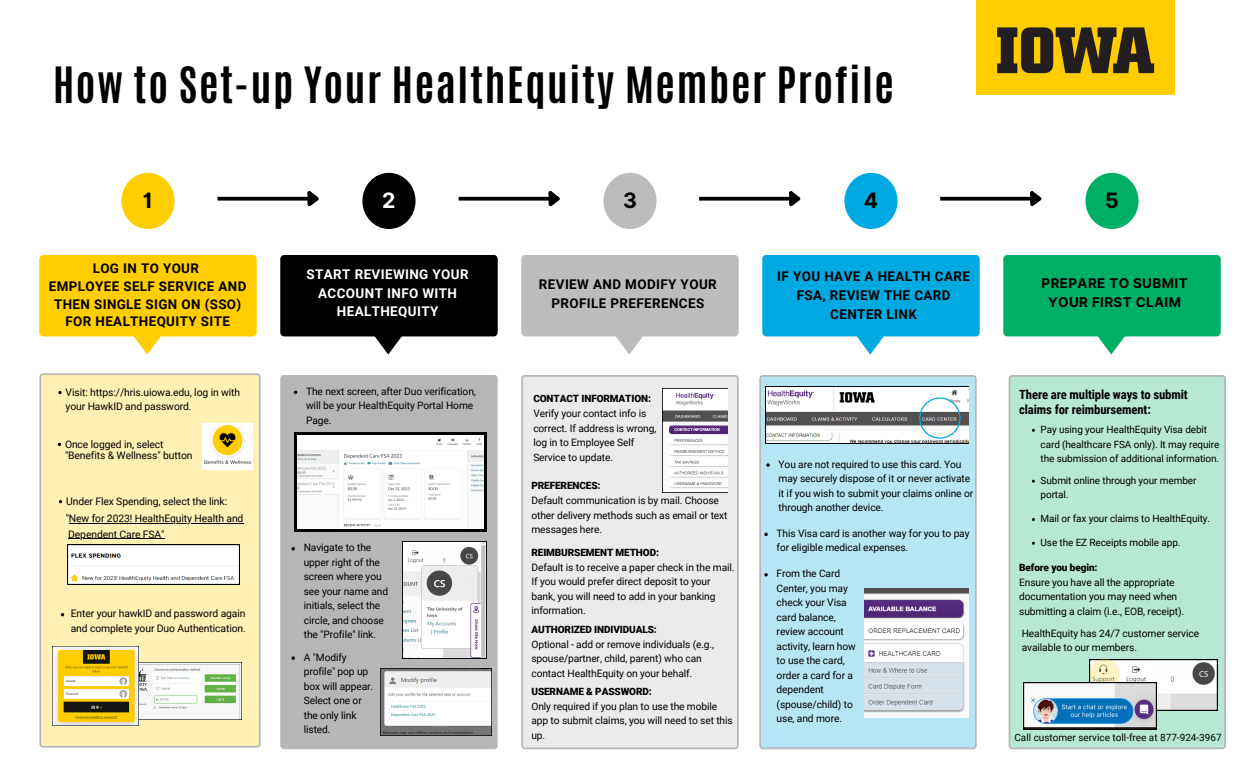
<style>
.page{position:relative;width:1260px;height:765px;background:#fff}
.page>*{position:absolute;margin:0;border:0;box-sizing:border-box;transform-origin:0 0}
.t1{font:700 41.75px "Antonio";letter-spacing:.04em;color:#000}
.t2{font:700 21.12px "Inter";color:#000}
.t3{font:700 21.12px "Inter";color:#fff}
.t4{font:700 13.38px/18.8px "Roboto";letter-spacing:.03em;color:#000;text-align:center}
.t5{font:700 13.38px/18.8px "Roboto";letter-spacing:.03em;color:#fff;text-align:center}
.t6{font:700 13.38px/18.8px "Inter";letter-spacing:.03em;color:#000;text-align:center}
.t7{font:700 12.75px/15px "Roboto Condensed";letter-spacing:-.01em;color:#000}
.t8{font:10.38px/11.4px "Roboto";letter-spacing:-.01em;color:#000}
.t9{font:10.25px/14.5px "Roboto";letter-spacing:-.01em;color:#000}
.t10{font:10px/14.6px "Roboto";letter-spacing:-.01em;color:#000}
.t11{font:900 10px "Roboto";letter-spacing:-.01em;color:#000}
</style>
<div class="page">
<div style="left:39px;top:373px;width:222px;height:375px;background:#fff0b6"></div>
<div style="left:280px;top:375px;width:218px;height:374px;background:#b6b6b6"></div>
<div style="left:39px;top:255px;width:218px;height:81px;background:#ffcd00;border-radius:4px"></div>
<div style="left:280px;top:255px;width:218px;height:81px;background:#000;border-radius:4px"></div>
<svg style="left:133px;top:336px;width:29px;height:19px"></svg>
<svg style="left:374px;top:336px;width:29px;height:19px"></svg>
<div style="left:521px;top:375px;width:218px;height:374px;background:#ebebeb"></div>
<div style="left:521px;top:255px;width:218px;height:81px;background:#bbbcbc;border-radius:4px"></div>
<svg style="left:615px;top:336px;width:29px;height:19px"></svg>
<div style="left:759px;top:375px;width:218px;height:374px;background:#b6e6f6"></div>
<div style="left:762px;top:255px;width:218px;height:81px;background:#00a9e0;border-radius:4px"></div>
<svg style="left:856px;top:336px;width:29px;height:19px"></svg>
<div style="left:1009px;top:375px;width:217px;height:374px;background:#b6e8d3"></div>
<div style="left:1003px;top:255px;width:218px;height:81px;background:#00af66;border-radius:4px"></div>
<svg style="left:1097px;top:336px;width:29px;height:19px"></svg>
<div style="left:121px;top:173px;width:54px;height:56px;background:#ffcd00;border-radius:50%"></div>
<div style="left:362px;top:173px;width:54px;height:56px;background:#000;border-radius:50%"></div>
<div style="left:603px;top:173px;width:54px;height:56px;background:#bbbcbc;border-radius:50%"></div>
<div style="left:844px;top:173px;width:54px;height:56px;background:#00a9e0;border-radius:50%"></div>
<div style="left:1085px;top:173px;width:54px;height:56px;background:#00af66;border-radius:50%"></div>
<svg style="left:218px;top:197px;width:86px;height:4px"></svg>
<svg style="left:304px;top:191px;width:15px;height:16px"></svg>
<svg style="left:459px;top:197px;width:86px;height:4px"></svg>
<svg style="left:545px;top:191px;width:15px;height:16px"></svg>
<svg style="left:699px;top:197px;width:87px;height:4px"></svg>
<svg style="left:786px;top:191px;width:15px;height:16px"></svg>
<svg style="left:940px;top:197px;width:87px;height:4px"></svg>
<svg style="left:1027px;top:191px;width:15px;height:16px"></svg>
<img style="left:977px;top:0;width:198px;height:95px">
<img style="left:139px;top:663px;width:102px;height:57px">
<img style="left:53px;top:647px;width:85px;height:79px">
<div style="left:294px;top:432px;width:193px;height:100px;background:#000"></div>
<img style="left:297px;top:435px;width:187px;height:94px">
<img style="left:403px;top:541px;width:83px;height:118px">
<img style="left:202px;top:423px;width:51px;height:47px">
<img style="left:68px;top:545px;width:172px;height:39px">
<hr style="left:69px;top:523px;width:174px;height:1px;background:#000">
<hr style="left:68px;top:538px;width:96px;height:1px;background:#000">
<img style="left:380px;top:668px;width:112px;height:68px">
<img style="left:766px;top:386px;width:203px;height:57px">
<svg style="left:919px;top:397px;width:42px;height:42px"></svg>
<img style="left:865px;top:588px;width:103px;height:129px">
<img style="left:663px;top:388px;width:64px;height:104px">
<img style="left:1089px;top:659px;width:129px;height:52px">
<svg style="left:1089px;top:659px;width:31px;height:30px"></svg>
<img style="left:1024px;top:682px;width:133px;height:47px">
<svg style="left:58px;top:391px;width:4px;height:3px"></svg>
<svg style="left:292px;top:656px;width:3px;height:4px"></svg>
<svg style="left:764px;top:533px;width:4px;height:3px"></svg>
<svg style="left:766px;top:463px;width:4px;height:4px"></svg>
<svg style="left:764px;top:573px;width:4px;height:3px"></svg>
<p class="t1" style="left:53px;top:55px;width:842px">How to Set-up Your HealthEquity Member Profile</p>
<p class="t2" style="left:143px;top:187px;width:12px">1</p>
<p class="t3" style="left:382px;top:187px;width:15px">2</p>
<p class="t2" style="left:623px;top:187px;width:15px">3</p>
<p class="t2" style="left:864px;top:187px;width:16px">4</p>
<p class="t2" style="left:1105px;top:187px;width:15px">5</p>
<p class="t4" style="left:93px;top:259px;width:108px">LOG IN TO YOUR</p>
<p class="t4" style="left:49px;top:277px;width:199px;line-height:17.8px">EMPLOYEE SELF SERVICE AND<br>THEN SINGLE SIGN ON (SSO)<br>FOR HEALTHEQUITY SITE</p>
<p class="t5" style="left:307px;top:265px;width:164px">START REVIEWING YOUR<br>ACCOUNT INFO WITH<br>HEALTHEQUITY</p>
<p class="t4" style="left:539px;top:275px;width:179px">REVIEW AND MODIFY YOUR<br>PROFILE PREFERENCES</p>
<p class="t4" style="left:777px;top:267px;width:194px">IF YOU HAVE A HEALTH CARE<br>FSA, REVIEW THE CARD<br>CENTER LINK</p>
<p class="t6" style="left:1042px;top:274px;width:148px">PREPARE TO SUBMIT<br>YOUR FIRST CLAIM</p>
<p class="t8" style="left:66px;top:385px;width:176px;line-height:14.8px">Visit: https://hris.uiowa.edu, log in with your HawkID and password.</p>
<p class="t8" style="left:65px;top:438px;width:129px">Once logged in, select "Benefits &amp; Wellness" button</p>
<p class="t8" style="left:66px;top:495px;width:163px">Under Flex Spending, select the link:</p>
<p class="t8" style="left:66px;top:513px;width:179px">"New for 2023! HealthEquity Health and</p>
<p class="t8" style="left:68px;top:528px;width:98px">Dependent Care FSA"</p>
<p class="t8" style="left:71px;top:606px;width:177px;line-height:14.9px">Enter your hawkID and password again and complete your Duo Authentication.</p>
<p class="t9" style="left:306px;top:384px;width:171px">The next screen, after Duo verification, will be your HealthEquity Portal Home<br>Page.</p>
<p class="t9" style="left:304px;top:541px;width:86px">Navigate to the upper right of the screen where you see your name and initials, select the circle, and choose the "Profile" link.</p>
<p class="t9" style="left:304px;top:650px;width:71px">A "Modify profile" pop up box will appear.<br>Select one or the only link listed.</p>
<p class="t11" style="left:533px;top:393px;width:119px">CONTACT INFORMATION:</p>
<p class="t9" style="left:533px;top:407px;width:125px">Verify your contact info is correct. If address is wrong, log in to Employee Self<br>Service to update.</p>
<p class="t11" style="left:531px;top:480px;width:71px">PREFERENCES:</p>
<p class="t9" style="left:531px;top:493px;width:198px">Default communication is by mail. Choose other delivery methods such as email or text messages here.</p>
<p class="t11" style="left:531px;top:546px;width:129px">REIMBURSEMENT METHOD:</p>
<p class="t9" style="left:531px;top:560px;width:205px">Default is to receive a paper check in the mail.<br>If you would prefer direct deposit to your bank, you will need to add in your banking information.</p>
<p class="t11" style="left:531px;top:624px;width:127px">AUTHORIZED INDIVIDUALS:</p>
<p class="t9" style="left:531px;top:637px;width:184px">Optional - add or remove individuals (e.g., spouse/partner, child, parent) who can contact HealthEquity on your behalf.</p>
<p class="t11" style="left:531px;top:686px;width:122px">USERNAME &amp; PASSWORD:</p>
<p class="t9" style="left:531px;top:699px;width:203px">Only required if you plan to use the mobile app to submit claims, you will need to set this up.</p>
<p class="t9" style="left:779px;top:457px;width:196px">You are not required to use this card. You may securely dispose of it or never activate it if you wish to submit your claims online or through another device.</p>
<p class="t9" style="left:777px;top:526px;width:194px">This Visa card is another way for you to pay for eligible medical expenses.</p>
<p class="t9" style="left:777px;top:567px;width:81px">From the Card<br>Center, you may check your Visa card balance, review account activity, learn how to use the card, order a card for a dependent (spouse/child) to use, and more.</p>
<p class="t7" style="left:1019px;top:388px;width:170px">There are multiple ways to submit claims for reimbursement:</p>
<p class="t10" style="left:1041px;top:422px;width:180px">Pay using your HealthEquity Visa debit card (healthcare FSA only). It may require the submission of additional information.</p>
<p class="t10" style="left:1041px;top:473px;width:157px">Submit online through your member portal.</p>
<p class="t10" style="left:1041px;top:511px;width:171px">Mail or fax your claims to HealthEquity.</p>
<p class="t10" style="left:1041px;top:535px;width:141px">Use the EZ Receipts mobile app.</p>
<p class="t11" style="left:1019px;top:561px;width:80px">Before you begin:</p>
<p class="t9" style="left:1019px;top:575px;width:167px">Ensure you have all the appropriate documentation you may need when submitting a claim (i.e., EOB, receipt).</p>
<p class="t9" style="left:1022px;top:626px;width:179px">HealthEquity has 24/7 customer service available to our members.</p>
<p class="t10" style="left:1014px;top:731px;width:209px">Call customer service toll-free at 877-924-3967</p>
</div>
